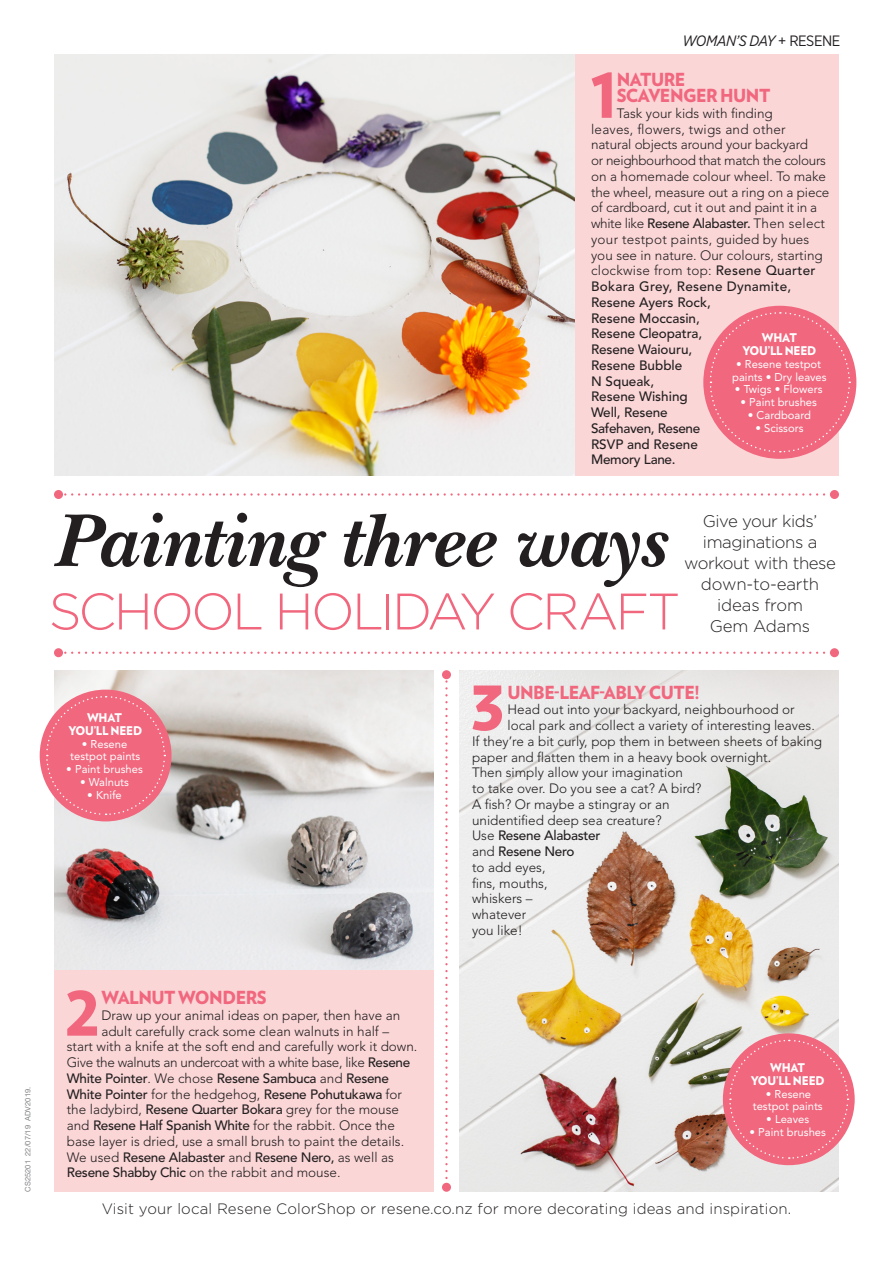
<style>
.page{position:relative;width:893px;height:1263px;background:#fff}
.page>*{position:absolute;margin:0;border:0;box-sizing:border-box;transform-origin:0 0}
.body_copy{font:italic 700 78.15px "New Baskerville Std";color:#231f20}
.t1{font:900 60.9px "Verlag";color:#f1677e;scale:.96 1}
.t2{font:300 51.3px "Gotham";letter-spacing:-.05em;color:#f1677e}
.t3{font:900 18px/15.8px "Verlag";letter-spacing:-.03em;color:#f1677e;scale:.96 1}
.t4{font:300 16.8px/21px "Gotham";letter-spacing:-.025em;color:#231f20;text-align:center}
.t5{font:300 15px "Gotham";letter-spacing:.01em;color:#231f20}
.Normal_Body{font:italic 15px "Gotham Narrow";letter-spacing:-.035em;color:#231f20}
.t6{font:300 13.5px/15.8px "Avenir LT Std";color:#231f20}
.t7{font:500 13.5px "Avenir LT Std";letter-spacing:-.02em;color:#231f20}
.t8{font:300 13.5px "Avenir LT Std";letter-spacing:-.025em;color:#231f20}
.t9{font:900 12px/12.8px "Verlag";letter-spacing:-.02em;color:#fff;text-align:center;scale:.96 1}
.t10{font:11.25px/12.8px "Avenir LT Std";color:#fff;text-align:center}
.WIN_text{font:7.5px "Helvetica Neue";letter-spacing:.01em;color:#808285}
.s1{font-style:normal}
.s2{font-weight:500}
.s3{font-weight:300}
</style>
<div class="page">
<img style="left:54px;top:670px;width:380px;height:300px">
<div style="left:488px;top:54px;width:351px;height:422px;background:#fbd6d7"></div>
<div style="left:54px;top:970px;width:380px;height:222px;background:#fbd6d7"></div>
<svg style="left:65px;top:493px;width:765px;height:3px"></svg>
<div style="left:54px;top:490px;width:9px;height:9px;background:#f1677e;border-radius:50%"></div>
<div style="left:830px;top:490px;width:9px;height:9px;background:#f1677e;border-radius:50%"></div>
<svg style="left:65px;top:652px;width:765px;height:2px"></svg>
<div style="left:54px;top:648px;width:9px;height:9px;background:#f1677e;border-radius:50%"></div>
<div style="left:830px;top:648px;width:9px;height:9px;background:#f1677e;border-radius:50%"></div>
<svg style="left:445px;top:679px;width:3px;height:504px"></svg>
<div style="left:442px;top:670px;width:9px;height:9px;background:#f1677e;border-radius:50%"></div>
<div style="left:442px;top:1183px;width:9px;height:9px;background:#f1677e;border-radius:50%"></div>
<img style="left:459px;top:670px;width:380px;height:522px">
<img style="left:54px;top:54px;width:520px;height:422px">
<div style="left:703px;top:306px;width:153px;height:153px;background:#f1677e;border-radius:50%"></div>
<svg style="left:709px;top:311px;width:142px;height:142px"></svg>
<div style="left:723px;top:1033px;width:132px;height:132px;background:#f1677e;border-radius:50%"></div>
<svg style="left:728px;top:1039px;width:121px;height:120px"></svg>
<div style="left:40px;top:690px;width:131px;height:131px;background:#f1677e;border-radius:50%"></div>
<svg style="left:45px;top:695px;width:121px;height:121px"></svg>
<p class="Normal_Body" style="left:682px;top:31px;width:159px">WOMAN’S DAY <span class="s1">+ RESENE</span></p>
<p class="t1" style="left:590px;top:46px;width:31px">1</p>
<p class="t3" style="left:617px;top:71px;width:162px">NATURE<br>SCAVENGER HUNT</p>
<p class="t6" style="left:591px;top:105px;width:240px;text-indent:26px">Task your kids with finding<br>leaves, flowers, twigs and other natural objects around your backyard<br>or neighbourhood that match the colours on a homemade colour wheel. To make the wheel, measure out a ring on a piece of cardboard, cut it out and paint it in a white like <span class="s2">Resene Alabaster.</span> Then select your testpot paints, guided by hues you see in nature. Our colours, starting clockwise from top: <span class="s2">Resene Quarter<br>Bokara Grey, Resene Dynamite,<br>Resene Ayers Rock,<br>Resene Moccasin,<br>Resene Cleopatra,<br>Resene Waiouru,<br>Resene Bubble<br>N Squeak,<br>Resene Wishing<br>Well, Resene<br>Safehaven, Resene<br>RSVP and Resene<br>Memory Lane.</span></p>
<p class="t9" style="left:742px;top:331px;width:78px">WHAT<br>YOU’LL NEED</p>
<p class="t10" style="left:732px;top:358px;width:96px">• Resene testpot paints • Dry leaves</p>
<p class="t10" style="left:735px;top:383px;width:89px">• Twigs • Flowers</p>
<p class="t10" style="left:740px;top:396px;width:78px">• Paint brushes</p>
<p class="t10" style="left:748px;top:409px;width:65px">• Cardboard</p>
<p class="t10" style="left:755px;top:421px;width:50px">• Scissors</p>
<p class="body_copy" style="left:53px;top:496px;width:614px">Painting three ways</p>
<p class="t4" style="left:684px;top:510px;width:153px">Give your kids’ imaginations a workout with these down-to-earth ideas from<br>Gem Adams</p>
<p class="t2" style="left:49px;top:579px;width:633px">SCHOOL HOLIDAY CRAFT</p>
<p class="WIN_text" style="left:23px;top:1192px;width:106px;rotate:-90deg">CS25201 22/07/19 ADV2019.</p>
<p class="t9" style="left:68px;top:711px;width:78px">WHAT<br>YOU’LL NEED</p>
<p class="t10" style="left:70px;top:737px;width:72px">• Resene testpot paints</p>
<p class="t10" style="left:66px;top:763px;width:78px">• Paint brushes</p>
<p class="t10" style="left:80px;top:776px;width:50px">• Walnuts</p>
<p class="t10" style="left:87px;top:788px;width:36px">• Knife</p>
<p class="t1" style="left:65px;top:963px;width:39px">2</p>
<p class="t3" style="left:101px;top:989px;width:174px">WALNUT WONDERS</p>
<p class="t6" style="left:101px;top:1007px;width:300px">Draw up your animal ideas on paper, then have an</p>
<p class="t6" style="left:101px;top:1023px;width:289px">adult carefully crack some clean walnuts in half –</p>
<p class="t6" style="left:67px;top:1039px;width:352px">start with a knife at the soft end and carefully work it down.</p>
<p class="t8" style="left:67px;top:1054px;width:345px">Give the walnuts an undercoat with a white base, like <span class="s2">Resene</span></p>
<p class="t7" style="left:67px;top:1070px;width:324px">White Pointer<span class="s3">. We chose</span> Resene Sambuca <span class="s3">and</span> Resene</p>
<p class="t7" style="left:67px;top:1086px;width:337px">White Pointer <span class="s3">for the hedgehog,</span> Resene Pohutukawa <span class="s3">for</span></p>
<p class="t6" style="left:67px;top:1102px;width:334px">the ladybird, <span class="s2">Resene Quarter Bokara</span> grey for the mouse</p>
<p class="t6" style="left:67px;top:1118px;width:330px">and <span class="s2">Resene Half Spanish White</span> for the rabbit. Once the</p>
<p class="t6" style="left:67px;top:1133px;width:339px">base layer is dried, use a small brush to paint the details.</p>
<p class="t7" style="left:67px;top:1149px;width:329px"><span class="s3">We used</span> Resene Alabaster <span class="s3">and</span> Resene Nero, <span class="s3">as well as</span></p>
<p class="t6" style="left:67px;top:1165px;width:275px"><span class="s2">Resene Shabby Chic</span> on the rabbit and mouse.</p>
<p class="t1" style="left:470px;top:658px;width:38px">3</p>
<p class="t3" style="left:507px;top:683px;width:202px">UNBE-LEAF-ABLY CUTE!</p>
<p class="t6" style="left:507px;top:702px;width:289px">Head out into your backyard, neighbourhood or</p>
<p class="t6" style="left:507px;top:718px;width:309px">local park and collect a variety of interesting leaves.</p>
<p class="t6" style="left:472px;top:733px;width:352px">If they’re a bit curly, pop them in between sheets of baking</p>
<p class="t6" style="left:472px;top:749px;width:301px">paper and flatten them in a heavy book overnight.</p>
<p class="t6" style="left:472px;top:765px;width:212px">Then simply allow your imagination</p>
<p class="t6" style="left:472px;top:781px;width:231px">to take over. Do you see a cat? A bird?</p>
<p class="t6" style="left:472px;top:796px;width:199px">A fish? Or maybe a stingray or an</p>
<p class="t6" style="left:472px;top:812px;width:191px">unidentified deep sea creature?</p>
<p class="t7" style="left:472px;top:828px;width:130px"><span class="s3">Use</span> Resene Alabaster</p>
<p class="t7" style="left:472px;top:844px;width:104px"><span class="s3">and</span> Resene Nero</p>
<p class="t6" style="left:472px;top:859px;width:75px">to add eyes,</p>
<p class="t6" style="left:472px;top:875px;width:77px">fins, mouths,</p>
<p class="t6" style="left:472px;top:891px;width:62px">whiskers –</p>
<p class="t6" style="left:472px;top:907px;width:56px">whatever</p>
<p class="t6" style="left:472px;top:922px;width:52px">you like!</p>
<p class="t9" style="left:751px;top:1061px;width:78px">WHAT<br>YOU’LL NEED</p>
<p class="t10" style="left:753px;top:1087px;width:72px">• Resene testpot paints</p>
<p class="t10" style="left:766px;top:1113px;width:44px">• Leaves</p>
<p class="t10" style="left:749px;top:1126px;width:78px">• Paint brushes</p>
<p class="t5" style="left:102px;top:1199px;width:691px">Visit your local Resene ColorShop or resene.co.nz for more decorating ideas and inspiration.</p>
</div>
